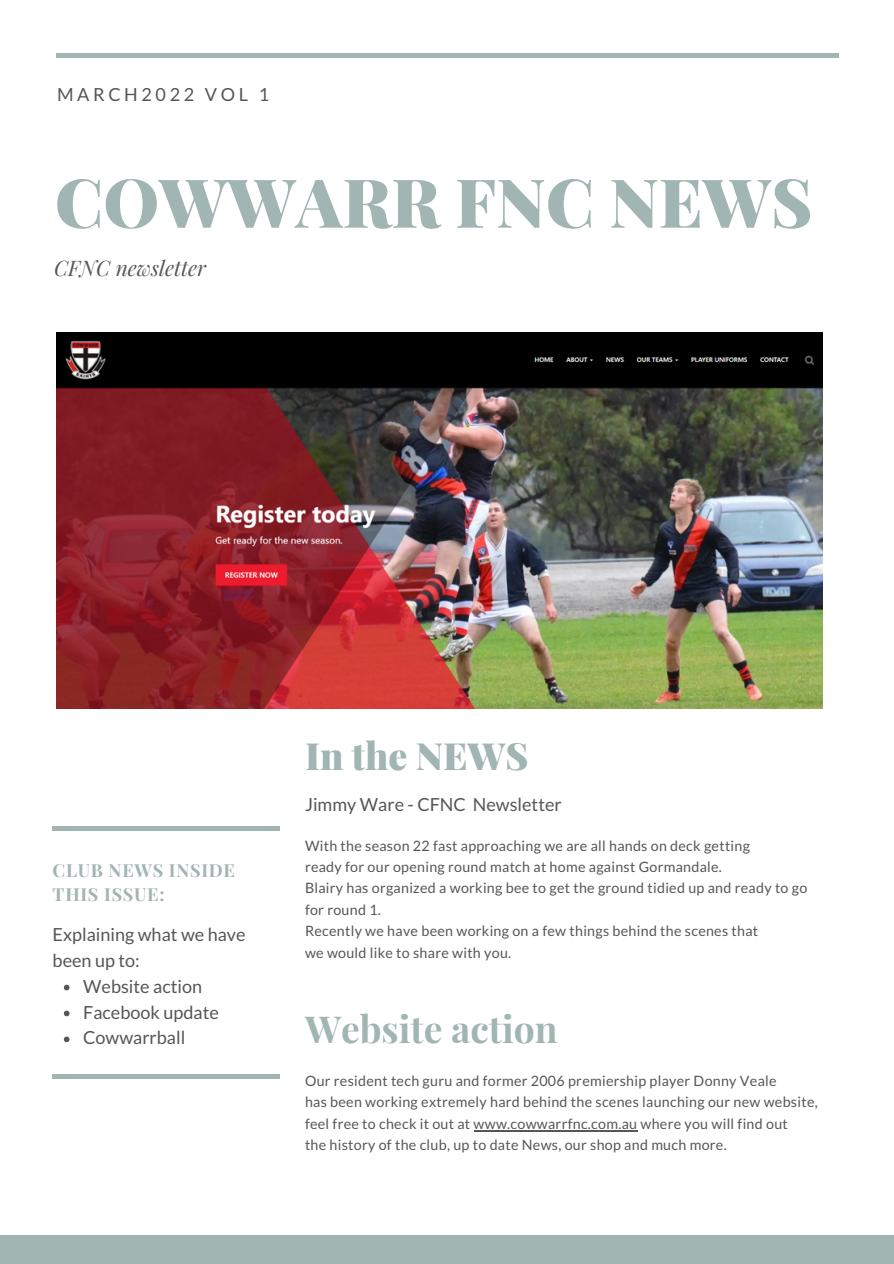
<style>
.page{position:relative;width:894px;height:1264px;background:#fff}
.page>*{position:absolute;margin:0;border:0;box-sizing:border-box;transform-origin:0 0}
.t1{font:900 67.5px "Playfair Display";color:#a1b5b3}
.t2{font:900 37.5px "Playfair Display";color:#a1b5b3}
.t3{font:700 37.2px "Playfair Display";color:#a1b5b3}
.t4{font:italic 21px "Playfair Display";color:#565656}
.t5{font:18px/26px "Lato";color:#565656}
.t6{font:700 18px/23.7px "Playfair Display";letter-spacing:.04em;color:#a1b5b3}
.t7{font:18px "Lato";letter-spacing:.2em;color:#565656}
.t8{font:14.25px/21.5px "Lato";letter-spacing:.02em;color:#565656}
</style>
<div class="page">
<div style="left:0;top:1235px;width:893px;height:28px;background:#a1b5b3"></div>
<div style="left:56px;top:53px;width:782px;height:5px;background:#a1b5b3"></div>
<svg style="left:64px;top:984px;width:5px;height:6px"></svg>
<svg style="left:64px;top:1010px;width:5px;height:6px"></svg>
<svg style="left:64px;top:1036px;width:5px;height:6px"></svg>
<hr style="left:53px;top:826px;width:227px;height:4px;background:#a1b5b3">
<hr style="left:53px;top:1074px;width:227px;height:4px;background:#a1b5b3">
<img style="left:56px;top:333px;width:766px;height:376px">
<hr style="left:473px;top:1129px;width:164px;height:2px;background:#565656">
<p class="t7" style="left:57px;top:83px;width:213px">MARCH2022 VOL 1</p>
<p class="t1" style="left:55px;top:155px;width:759px">COWWARR FNC NEWS</p>
<p class="t4" style="left:54px;top:253px;width:154px">CFNC newsletter</p>
<p class="t2" style="left:305px;top:729px;width:225px">In the NEWS</p>
<p class="t6" style="left:53px;top:857px;width:184px">CLUB NEWS INSIDE<br>THIS ISSUE:</p>
<p class="t5" style="left:53px;top:920px;width:194px">Explaining what we have been up to:</p>
<p class="t5" style="left:83px;top:972px;width:120px">Website action</p>
<p class="t5" style="left:83px;top:998px;width:137px">Facebook update</p>
<p class="t5" style="left:83px;top:1024px;width:104px">Cowwarrball</p>
<p class="t5" style="left:305px;top:791px;width:258px">Jimmy Ware - CFNC Newsletter</p>
<p class="t8" style="left:305px;top:834px;width:446px">With the season 22 fast approaching we are all hands on deck getting</p>
<p class="t8" style="left:305px;top:855px;width:418px">ready for our opening round match at home against Gormandale.</p>
<p class="t8" style="left:305px;top:877px;width:503px">Blairy has organized a working bee to get the ground tidied up and ready to go for round 1.</p>
<p class="t8" style="left:305px;top:919px;width:454px">Recently we have been working on a few things behind the scenes that</p>
<p class="t8" style="left:305px;top:941px;width:208px">we would like to share with you.</p>
<p class="t3" style="left:305px;top:1003px;width:254px">Website action</p>
<p class="t8" style="left:305px;top:1069px;width:473px">Our resident tech guru and former 2006 premiership player Donny Veale</p>
<p class="t8" style="left:305px;top:1091px;width:514px">has been working extremely hard behind the scenes launching our new website,</p>
<p class="t8" style="left:305px;top:1112px;width:484px">feel free to check it out at www.cowwarrfnc.com.au where you will find out</p>
<p class="t8" style="left:305px;top:1133px;width:423px">the history of the club, up to date News, our shop and much more.</p>
</div>
